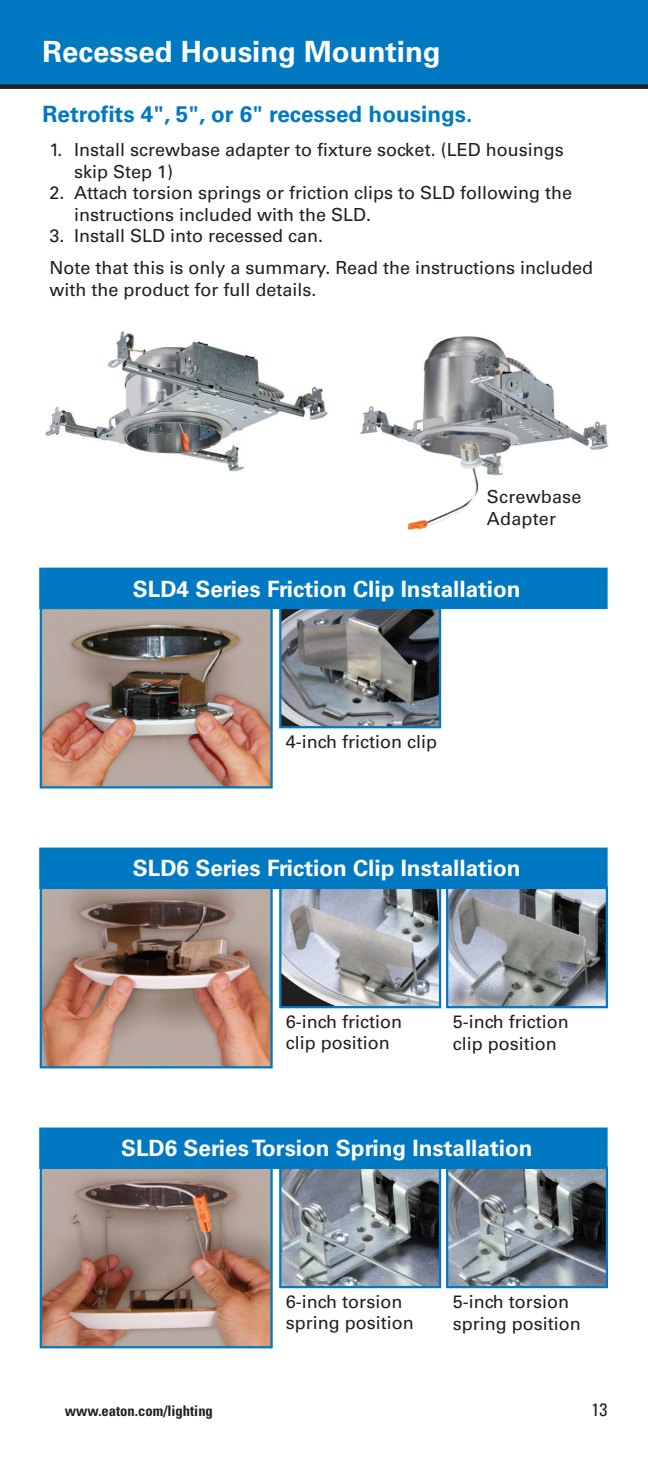
<style>
.page{position:relative;width:648px;height:1458px;background:#fff}
.page>*{position:absolute;margin:0;border:0;box-sizing:border-box;transform-origin:0 0}
.t1{font:700 29.25px "Univers LT Std";color:#fff}
.t2{font:700 22.5px "Univers LT Std";color:#fff}
.t3{font:700 22.5px "Univers LT Std";color:#0079c2}
.t4{font:18px/21.6px "Univers LT Std";color:#231f20}
.t5{font:condensed 18px "Univers LT Std";color:#231f20}
.t6{font:700 condensed 14.62px "Univers LT Std";color:#231f20}
</style>
<div class="page">
<div style="left:0;top:0;width:648px;height:87px;background:#0079c2"></div>
<div style="left:0;top:84px;width:648px;height:5px;background:#231f20"></div>
<svg style="left:282px;top:610px;width:156px;height:115px;background:#737578"></svg>
<svg style="left:291px;top:610px;width:12px;height:5px"></svg>
<div style="left:279px;top:607px;width:162px;height:121px;border:2px solid #0079c2"></div>
<img style="left:43px;top:610px;width:227px;height:176px">
<div style="left:40px;top:607px;width:233px;height:182px;border:2px solid #0079c2"></div>
<div style="left:40px;top:569px;width:567px;height:39px;background:#0079c2"></div>
<div style="left:39px;top:568px;width:569px;height:41px;border:2px solid #0079c2"></div>
<svg style="left:282px;top:890px;width:156px;height:115px;background:#a0a3a8"></svg>
<img style="left:282px;top:890px;width:17px;height:97px">
<div style="left:279px;top:887px;width:162px;height:121px;border:2px solid #0079c2"></div>
<img style="left:449px;top:890px;width:156px;height:115px">
<div style="left:446px;top:887px;width:162px;height:121px;border:2px solid #0079c2"></div>
<img style="left:43px;top:890px;width:227px;height:175px">
<div style="left:40px;top:887px;width:233px;height:181px;border:2px solid #0079c2"></div>
<div style="left:40px;top:849px;width:567px;height:39px;background:#0079c2"></div>
<div style="left:39px;top:848px;width:569px;height:41px;border:2px solid #0079c2"></div>
<img style="left:282px;top:1170px;width:156px;height:115px">
<div style="left:279px;top:1167px;width:162px;height:121px;border:2px solid #0079c2"></div>
<img style="left:449px;top:1170px;width:156px;height:115px">
<div style="left:446px;top:1167px;width:162px;height:121px;border:2px solid #0079c2"></div>
<img style="left:43px;top:1170px;width:227px;height:175px">
<div style="left:40px;top:1167px;width:233px;height:181px;border:2px solid #0079c2"></div>
<div style="left:40px;top:1129px;width:567px;height:39px;background:#0079c2"></div>
<div style="left:39px;top:1128px;width:569px;height:41px;border:2px solid #0079c2"></div>
<img style="left:45px;top:331px;width:283px;height:141px">
<img style="left:178px;top:423px;width:12px;height:30px">
<img style="left:360px;top:336px;width:249px;height:115px">
<img style="left:380px;top:433px;width:125px;height:97px">
<h1 class="t1" style="left:43px;top:34px;width:400px">Recessed Housing Mounting</h1>
<p class="t3" style="left:43px;top:101px;width:431px">Retrofits 4", 5", or 6" recessed housings.</p>
<p class="t4" style="left:74px;top:139px;width:491px;text-indent:-25px">1. Install screwbase adapter to fixture socket. (LED housings skip Step 1)</p>
<p class="t4" style="left:74px;top:182px;width:500px;text-indent:-25px">2. Attach torsion springs or friction clips to SLD following the instructions included with the SLD.</p>
<p class="t4" style="left:49px;top:220px;width:545px;line-height:31.7px">3. Install SLD into recessed can.<br>Note that this is only a summary. Read the instructions included</p>
<p class="t4" style="left:49px;top:279px;width:269px">with the product for full details.</p>
<p class="t4" style="left:487px;top:486px;width:96px">Screwbase<br>Adapter</p>
<p class="t2" style="left:133px;top:575px;width:389px">SLD4 Series Friction Clip Installation</p>
<p class="t4" style="left:286px;top:731px;width:153px">4-inch friction clip</p>
<p class="t2" style="left:133px;top:855px;width:389px">SLD6 Series Friction Clip Installation</p>
<p class="t4" style="left:286px;top:1011px;width:118px">6-inch friction clip position</p>
<p class="t4" style="left:453px;top:1011px;width:118px">5-inch friction clip position</p>
<p class="t2" style="left:121px;top:1135px;width:413px">SLD6 Series Torsion Spring Installation</p>
<p class="t4" style="left:286px;top:1291px;width:129px">6-inch torsion spring position</p>
<p class="t4" style="left:453px;top:1291px;width:129px">5-inch torsion spring position</p>
<p class="t6" style="left:65px;top:1402px;width:150px">www.eaton.com/lighting</p>
<p class="t5" style="left:592px;top:1398px;width:17px">13</p>
</div>
